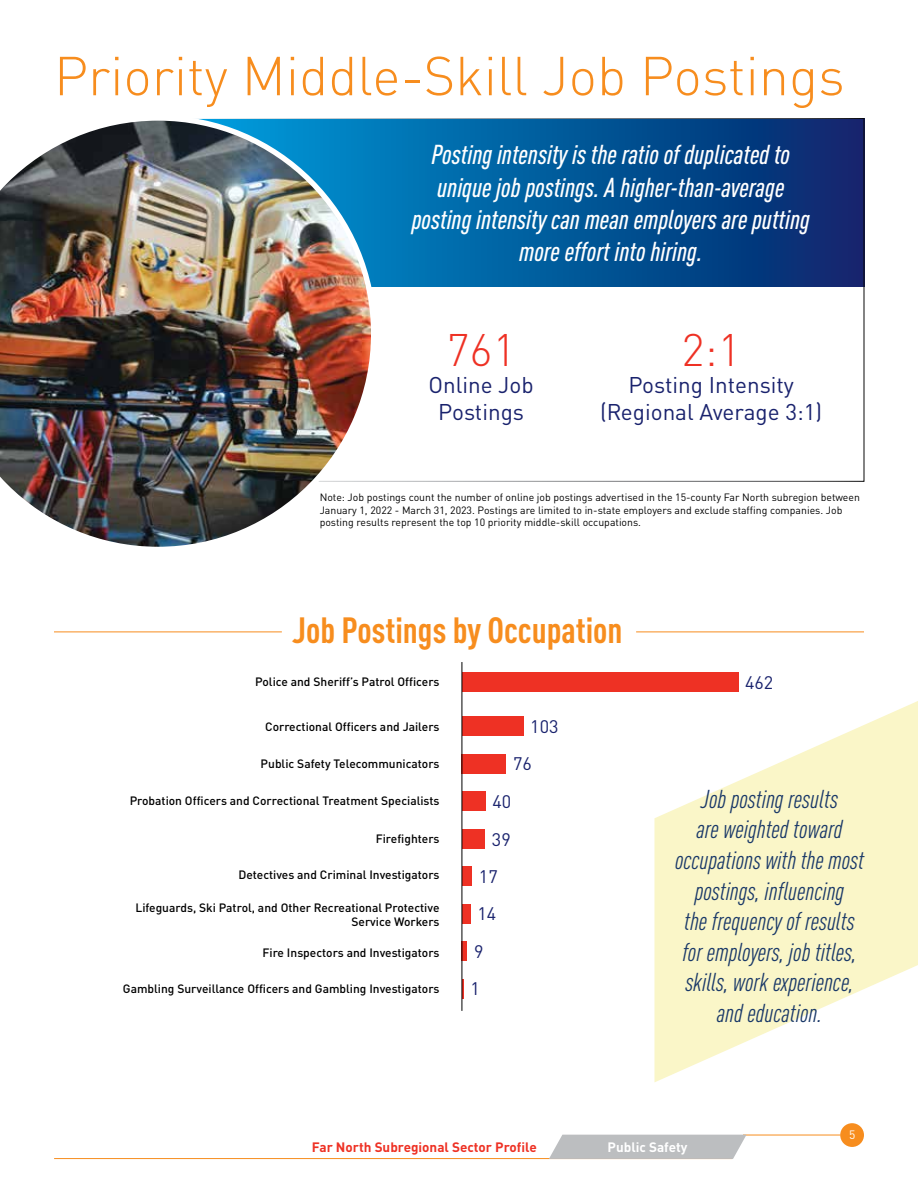
<style>
.page{position:relative;width:918px;height:1188px;background:#fff}
.page>*{position:absolute;margin:0;border:0;box-sizing:border-box;transform-origin:0 0}
.t1{font:300 54px "DIN Pro";color:#f78d1e}
.t2{font:300 45px "DIN Pro";color:#ee3124}
.t3{font:700 condensed 36px "DIN Pro";color:#f78d1e}
.t4{font:italic 500 condensed 27px/32.4px "DIN Pro";color:#fff;text-align:center}
.t5{font:italic condensed 25.5px/30.6px "DIN Pro";color:#193868;text-align:center}
.t6{font:22.5px/27px "DIN Pro";color:#19226d;text-align:center}
.t7{font:18px "DIN Pro";color:#19226d}
.t8{font:700 13.5px "DIN Pro";color:#ee3124}
.t9{font:700 13.5px "DIN Pro";color:#fff}
.t10{font:500 12px/14.4px "DIN Pro";color:#000;text-align:right}
.t11{font:12px "DIN Pro";color:#fff}
.t12{font:10.5px/12.6px "DIN Pro";color:#000}
</style>
<div class="page">
<hr style="left:54px;top:1158px;width:678px;height:1px;background:#f78d1e">
<hr style="left:743px;top:1135px;width:98px;height:1px;background:#f78d1e">
<div style="left:840px;top:1123px;width:24px;height:24px;background:#f78d1e;border-radius:50%"></div>
<svg style="left:549px;top:1135px;width:198px;height:24px;background:#c0c2c4"></svg>
<svg style="left:376px;top:120px;width:486px;height:166px;background:#035092"></svg>
<hr style="left:636px;top:632px;width:228px;height:1px;background:#f78d1e">
<hr style="left:54px;top:632px;width:228px;height:1px;background:#f78d1e">
<svg style="left:654px;top:701px;width:264px;height:381px;fill:#faf6c8"></svg>
<div style="left:462px;top:672px;width:276px;height:20px;background:#ee3124"></div>
<div style="left:462px;top:716px;width:61px;height:20px;background:#ee3124"></div>
<div style="left:462px;top:754px;width:44px;height:20px;background:#ee3124"></div>
<div style="left:462px;top:791px;width:23px;height:20px;background:#ee3124"></div>
<div style="left:462px;top:829px;width:23px;height:20px;background:#ee3124"></div>
<div style="left:462px;top:866px;width:10px;height:20px;background:#ee3124"></div>
<div style="left:462px;top:904px;width:8px;height:20px;background:#ee3124"></div>
<div style="left:462px;top:941px;width:5px;height:20px;background:#ee3124"></div>
<hr style="left:462px;top:662px;width:1px;height:349px;background:#000">
<img style="left:0;top:118px;width:376px;height:429px">
<h1 class="t1" style="left:54px;top:34px;width:792px">Priority Middle-Skill Job Postings</h1>
<h3 class="t4" style="left:412px;top:136px;width:400px">Posting intensity is the ratio of duplicated to unique job postings. A higher-than-average posting intensity can mean employers are putting more effort into hiring.</h3>
<h2 class="t2" style="left:446px;top:315px;width:71px">761</h2>
<h3 class="t6" style="left:429px;top:369px;width:107px">Online Job<br>Postings</h3>
<h2 class="t2" style="left:681px;top:315px;width:61px">2:1</h2>
<h3 class="t6" style="left:600px;top:369px;width:224px">Posting Intensity (Regional Average 3:1)</h3>
<p class="t12" style="left:320px;top:490px;width:542px">Note: Job postings count the number of online job postings advertised in the 15-county Far North subregion between<br>January 1, 2022 - March 31, 2023. Postings are limited to in-state employers and exclude staffing companies. Job posting results represent the top 10 priority middle-skill occupations.</p>
<h3 class="t3" style="left:292px;top:603px;width:332px">Job Postings by Occupation</h3>
<p class="t10" style="left:255px;top:673px;width:186px">Police and Sheriff’s Patrol Officers</p>
<h3 class="t7" style="left:745px;top:668px;width:30px">462</h3>
<p class="t10" style="left:265px;top:718px;width:176px">Correctional Officers and Jailers</p>
<h3 class="t7" style="left:530px;top:712px;width:30px">103</h3>
<p class="t10" style="left:261px;top:755px;width:180px">Public Safety Telecommunicators</p>
<h3 class="t7" style="left:513px;top:749px;width:20px">76</h3>
<p class="t10" style="left:130px;top:793px;width:311px">Probation Officers and Correctional Treatment Specialists</p>
<h3 class="t7" style="left:492px;top:787px;width:20px">40</h3>
<p class="t10" style="left:376px;top:830px;width:65px">Firefighters</p>
<h3 class="t7" style="left:492px;top:826px;width:20px">39</h3>
<p class="t10" style="left:238px;top:866px;width:203px">Detectives and Criminal Investigators</p>
<h3 class="t7" style="left:479px;top:862px;width:20px">17</h3>
<p class="t10" style="left:135px;top:899px;width:306px">Lifeguards, Ski Patrol, and Other Recreational Protective<br>Service Workers</p>
<h3 class="t7" style="left:477px;top:899px;width:20px">14</h3>
<p class="t10" style="left:263px;top:944px;width:178px">Fire Inspectors and Investigators</p>
<h3 class="t7" style="left:474px;top:937px;width:11px">9</h3>
<p class="t10" style="left:123px;top:980px;width:318px">Gambling Surveillance Officers and Gambling Investigators</p>
<h3 class="t7" style="left:470px;top:974px;width:11px">1</h3>
<h3 class="t5" style="left:675px;top:782px;width:191px">Job posting results<br>are weighted toward occupations with the most postings, influencing<br>the frequency of results for employers, job titles, skills, work experience, and education.</h3>
<p class="t8" style="left:312px;top:1136px;width:226px">Far North Subregional Sector Profile</p>
<p class="t9" style="left:608px;top:1136px;width:81px">Public Safety</p>
<p class="t11" style="left:849px;top:1125px;width:8px">5</p>
</div>
